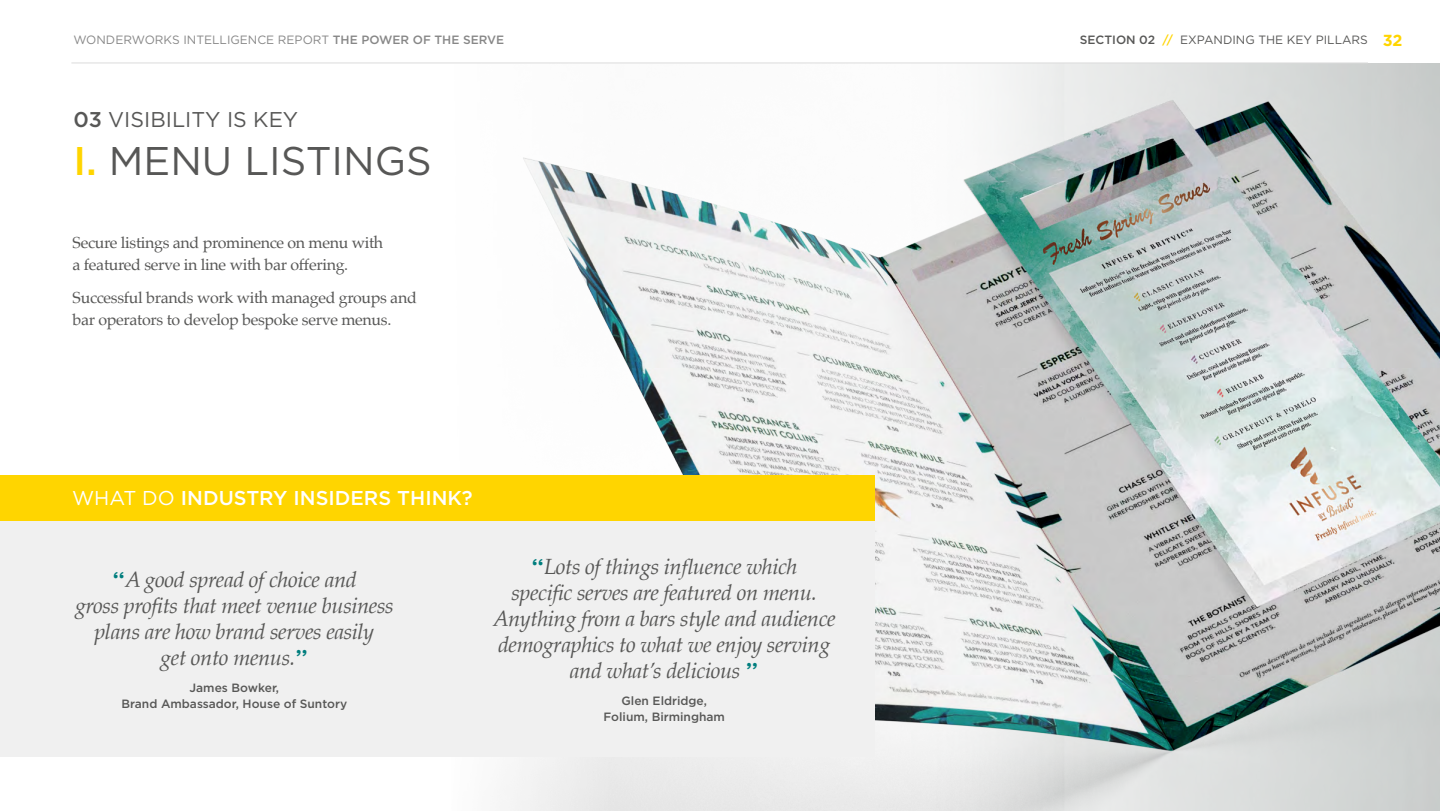
<style>
.page{position:relative;width:1440px;height:811px;background:#fff}
.page>*{position:absolute;margin:0;border:0;box-sizing:border-box;transform-origin:0 0}
.t1{font:40px "Gotham HTF";color:#575756}
.t2{font:italic 22px/26px "Palatino";letter-spacing:-.02em;color:#575756;text-align:center}
.t3{font:21.4px "Gotham HTF";color:#575756}
.t4{font:500 20px "Gotham HTF";color:#fff}
.t5{font:16px/22px "Palatino";letter-spacing:-.02em;color:#575756}
.t6{font:700 16px "Gotham HTF";color:#ffd500}
.t7{font:500 12px/16px "Gotham HTF";color:#575756;text-align:center}
.t8{font:12px "Gotham HTF";color:#878787}
.t9{font:12px "Gotham HTF";color:#575756}
.s1{font-weight:500}
.s2{font-weight:500;color:#ffd500}
.s3{font-weight:400}
.s4{font-family:"New Clarendon";font-weight:700;font-style:normal;color:#007e7e}
</style>
<div class="page">
<img style="left:452px;top:63px;width:988px;height:748px">
<div style="left:0;top:475px;width:874px;height:45px;background:#ffd500"></div>
<div style="left:0;top:520px;width:874px;height:236px;background:#f0f0f0"></div>
<hr style="left:71px;top:63px;width:1297px;height:1px;background:#dbdbdb">
<p class="t8" style="left:73px;top:33px;width:432px">WONDERWORKS INTELLIGENCE REPORT <span class="s1">THE POWER OF THE SERVE</span></p>
<p class="t9" style="left:1080px;top:33px;width:290px"><span class="s1">SECTION 02</span> <span class="s2">//</span> EXPANDING THE KEY PILLARS</p>
<p class="t6" style="left:1383px;top:31px;width:21px">32</p>
<p class="t3" style="left:73px;top:107px;width:226px"><span class="s1">03</span> VISIBILITY IS KEY</p>
<h1 class="t1" style="left:73px;top:139px;width:360px"><span class="s2">I.</span> MENU LISTINGS</h1>
<p class="t5" style="left:73px;top:231px;width:312px">Secure listings and prominence on menu with a featured serve in line with bar offering.</p>
<p class="t5" style="left:73px;top:286px;width:346px">Successful brands work with managed groups and bar operators to develop bespoke serve menus.</p>
<p class="t4" style="left:72px;top:486px;width:402px"><span class="s3">WHAT DO</span> INDUSTRY INSIDERS THINK?</p>
<p class="t2" style="left:75px;top:566px;width:320px"><span class="s4">“</span>A good spread of choice and<br>gross profits that meet venue business plans are how brand serves easily<br>get onto menus.<span class="s4">”</span></p>
<p class="t7" style="left:122px;top:680px;width:227px">James Bowker,<br>Brand Ambassador, House of Suntory</p>
<p class="t2" style="left:493px;top:553px;width:345px"><span class="s4">“</span>Lots of things influence which<br>specific serves are featured on menu.<br>Anything from a bars style and audience demographics to what we enjoy serving and what’s delicious <span class="s4">”</span></p>
<p class="t7" style="left:604px;top:693px;width:123px">Glen Eldridge,<br>Folium, Birmingham</p>
</div>
